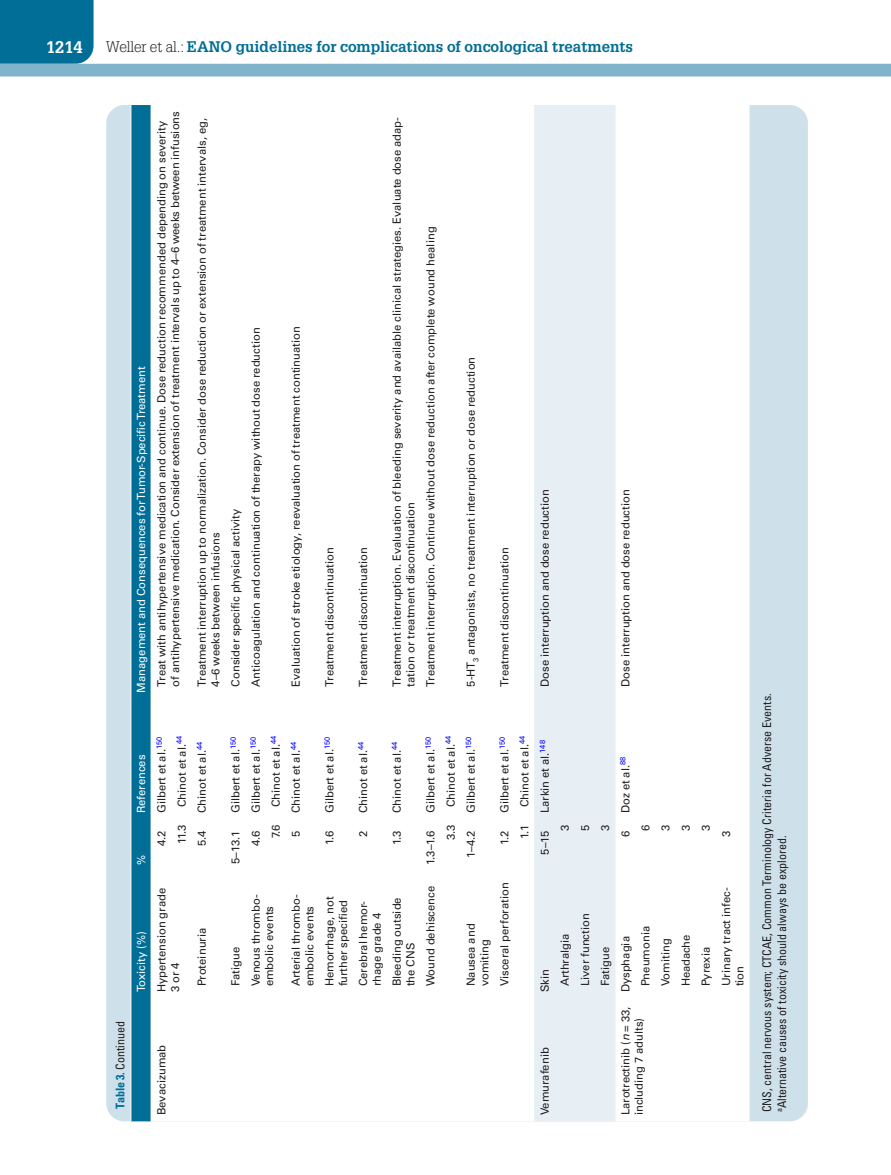
<style>
.page{position:relative;width:891px;height:1175px;background:#fff}
.page>*{position:absolute;margin:0;border:0;box-sizing:border-box;transform-origin:0 0}
.t1{font:700 16.5px "Glypha LT Std";color:#fff}
.t2{font:700 15px "Glypha LT Std";color:#006e96}
.t3{font:condensed 12px "Univers LT Std";color:#231f20}
.t4{font:11.25px/13.5px "Univers LT Std";color:#231f20}
.t5{font:11.25px "Univers LT Std";color:#fff}
.t6{font:condensed 7.95px "Univers LT Std";color:#231f20}
.s1{font-weight:300;color:#231f20}
.s2{font-weight:700;color:#006e96}
.s3{font-style:italic}
</style>
<div class="page">
<div style="left:0;top:0;width:94px;height:64px;background:#006e96"></div>
<div style="left:0;top:64px;width:891px;height:12px;background:#7fb4ca"></div>
<div style="left:106px;top:105px;width:702px;height:1016px;background:#cee0ea;border-radius:18px"></div>
<div style="left:132px;top:105px;width:19px;height:1016px;background:#006e96"></div>
<div style="left:152px;top:105px;width:598px;height:1016px;background:#fff"></div>
<div style="left:535px;top:105px;width:80px;height:1016px;background:#e8eff4"></div>
<hr style="left:131px;top:996px;width:1px;height:125px;background:#fff">
<hr style="left:151px;top:996px;width:1px;height:125px;background:#fff">
<hr style="left:131px;top:869px;width:1px;height:127px;background:#fff">
<hr style="left:151px;top:869px;width:1px;height:127px;background:#fff">
<hr style="left:131px;top:817px;width:1px;height:52px;background:#fff">
<hr style="left:151px;top:817px;width:1px;height:52px;background:#fff">
<hr style="left:131px;top:697px;width:1px;height:120px;background:#fff">
<hr style="left:151px;top:697px;width:1px;height:120px;background:#fff">
<hr style="left:131px;top:105px;width:1px;height:592px;background:#fff">
<hr style="left:151px;top:105px;width:1px;height:592px;background:#fff">
<h1 class="t1" style="left:46px;top:37px;width:38px">1214</h1>
<h2 class="t2" style="left:106px;top:37px;width:528px"><span class="s1">Weller et al.:</span> EANO guidelines for complications of oncological treatments</h2>
<p class="t5" style="left:134px;top:692px;width:328px;rotate:-90deg">Management and Consequences for Tumor-Specific Treatment</p>
<p class="t4" style="left:155px;top:686px;width:577px;rotate:-90deg">Treat with antihypertensive medication and continue. Dose reduction recommended depending on severity of antihypertensive medication. Consider extension of treatment intervals up to 4–6 weeks between infusions</p>
<p class="t4" style="left:195px;top:686px;width:570px;rotate:-90deg">Treatment interruption up to normalization. Consider dose reduction or extension of treatment intervals, eg,<br>4–6 weeks between infusions</p>
<p class="t4" style="left:229px;top:686px;width:179px;rotate:-90deg">Consider specific physical activity</p>
<p class="t4" style="left:249px;top:686px;width:361px;rotate:-90deg">Anticoagulation and continuation of therapy without dose reduction</p>
<p class="t4" style="left:289px;top:686px;width:362px;rotate:-90deg">Evaluation of stroke etiology, reevaluation of treatment continuation</p>
<p class="t4" style="left:323px;top:686px;width:141px;rotate:-90deg">Treatment discontinuation</p>
<p class="t4" style="left:357px;top:686px;width:141px;rotate:-90deg">Treatment discontinuation</p>
<p class="t4" style="left:390px;top:686px;width:571px;rotate:-90deg">Treatment interruption. Evaluation of bleeding severity and available clinical strategies. Evaluate dose adap&shy;tation or treatment discontinuation</p>
<p class="t4" style="left:424px;top:686px;width:461px;rotate:-90deg">Treatment interruption. Continue without dose reduction after complete wound healing</p>
<p class="t4" style="left:464px;top:686px;width:331px;rotate:-90deg">5-HT<sub>3</sub> antagonists, no treatment interruption or dose reduction</p>
<p class="t4" style="left:498px;top:686px;width:141px;rotate:-90deg">Treatment discontinuation</p>
<p class="t4" style="left:538px;top:686px;width:199px;rotate:-90deg">Dose interruption and dose reduction</p>
<p class="t4" style="left:619px;top:686px;width:199px;rotate:-90deg">Dose interruption and dose reduction</p>
<p class="t5" style="left:134px;top:813px;width:60px;rotate:-90deg">References</p>
<p class="t5" style="left:134px;top:865px;width:12px;rotate:-90deg">%</p>
<p class="t4" style="left:155px;top:813px;width:78px;rotate:-90deg">Gilbert et al.<sup>150</sup></p>
<p class="t4" style="left:155px;top:846px;width:17px;rotate:-90deg">4.2</p>
<p class="t4" style="left:175px;top:807px;width:73px;rotate:-90deg">Chinot et al.<sup>44</sup></p>
<p class="t4" style="left:175px;top:843px;width:21px;rotate:-90deg">11.3</p>
<p class="t5" style="left:134px;top:992px;width:62px;rotate:-90deg">Toxicity (%)</p>
<p class="t4" style="left:155px;top:992px;width:106px;rotate:-90deg">Hypertension grade<br>3 or 4</p>
<p class="t4" style="left:195px;top:813px;width:73px;rotate:-90deg">Chinot et al.<sup>44</sup></p>
<p class="t4" style="left:195px;top:846px;width:17px;rotate:-90deg">5.4</p>
<p class="t4" style="left:195px;top:986px;width:60px;rotate:-90deg">Proteinuria</p>
<p class="t3" style="left:113px;top:1108px;width:89px;rotate:-90deg"><span class="s2">Table 3.</span> Continued</p>
<p class="t4" style="left:155px;top:1115px;width:72px;rotate:-90deg">Bevacizumab</p>
<p class="t4" style="left:229px;top:813px;width:78px;rotate:-90deg">Gilbert et al.<sup>150</sup></p>
<p class="t4" style="left:229px;top:864px;width:35px;rotate:-90deg">5–13.1</p>
<p class="t4" style="left:249px;top:813px;width:78px;rotate:-90deg">Gilbert et al.<sup>150</sup></p>
<p class="t4" style="left:249px;top:846px;width:17px;rotate:-90deg">4.6</p>
<p class="t4" style="left:269px;top:807px;width:73px;rotate:-90deg">Chinot et al.<sup>44</sup></p>
<p class="t4" style="left:269px;top:837px;width:15px;rotate:-90deg">7.6</p>
<p class="t4" style="left:229px;top:986px;width:41px;rotate:-90deg">Fatigue</p>
<p class="t4" style="left:249px;top:986px;width:93px;rotate:-90deg">Venous thrombo&shy;embolic events</p>
<p class="t4" style="left:289px;top:813px;width:73px;rotate:-90deg">Chinot et al.<sup>44</sup></p>
<p class="t4" style="left:289px;top:836px;width:8px;rotate:-90deg">5</p>
<p class="t4" style="left:289px;top:986px;width:93px;rotate:-90deg">Arterial thrombo&shy;embolic events</p>
<p class="t4" style="left:323px;top:813px;width:78px;rotate:-90deg">Gilbert et al.<sup>150</sup></p>
<p class="t4" style="left:323px;top:844px;width:16px;rotate:-90deg">1.6</p>
<p class="t4" style="left:357px;top:813px;width:73px;rotate:-90deg">Chinot et al.<sup>44</sup></p>
<p class="t4" style="left:357px;top:836px;width:8px;rotate:-90deg">2</p>
<p class="t4" style="left:390px;top:813px;width:73px;rotate:-90deg">Chinot et al.<sup>44</sup></p>
<p class="t4" style="left:390px;top:844px;width:16px;rotate:-90deg">1.3</p>
<p class="t4" style="left:323px;top:986px;width:92px;rotate:-90deg">Hemorrhage, not further specified</p>
<p class="t4" style="left:357px;top:986px;width:87px;rotate:-90deg">Cerebral hemor&shy;rhage grade 4</p>
<p class="t4" style="left:390px;top:986px;width:91px;rotate:-90deg">Bleeding outside the CNS</p>
<p class="t4" style="left:424px;top:813px;width:78px;rotate:-90deg">Gilbert et al.<sup>150</sup></p>
<p class="t4" style="left:424px;top:865px;width:36px;rotate:-90deg">1.3–1.6</p>
<p class="t4" style="left:424px;top:986px;width:102px;rotate:-90deg">Wound dehiscence</p>
<p class="t4" style="left:444px;top:807px;width:73px;rotate:-90deg">Chinot et al.<sup>44</sup></p>
<p class="t4" style="left:444px;top:840px;width:17px;rotate:-90deg">3.3</p>
<p class="t4" style="left:464px;top:813px;width:78px;rotate:-90deg">Gilbert et al.<sup>150</sup></p>
<p class="t4" style="left:464px;top:857px;width:29px;rotate:-90deg">1–4.2</p>
<p class="t4" style="left:498px;top:813px;width:78px;rotate:-90deg">Gilbert et al.<sup>150</sup></p>
<p class="t4" style="left:498px;top:844px;width:16px;rotate:-90deg">1.2</p>
<p class="t4" style="left:518px;top:807px;width:73px;rotate:-90deg">Chinot et al.<sup>44</sup></p>
<p class="t4" style="left:518px;top:838px;width:16px;rotate:-90deg">1.1</p>
<p class="t4" style="left:464px;top:986px;width:64px;rotate:-90deg">Nausea and vomiting</p>
<p class="t4" style="left:498px;top:986px;width:106px;rotate:-90deg">Visceral perforation</p>
<p class="t4" style="left:538px;top:813px;width:74px;rotate:-90deg">Larkin et al.<sup>148</sup></p>
<p class="t4" style="left:538px;top:854px;width:26px;rotate:-90deg">5–15</p>
<p class="t4" style="left:538px;top:992px;width:25px;rotate:-90deg">Skin</p>
<p class="t4" style="left:558px;top:830px;width:8px;rotate:-90deg">3</p>
<p class="t4" style="left:578px;top:830px;width:8px;rotate:-90deg">5</p>
<p class="t4" style="left:558px;top:986px;width:54px;rotate:-90deg">Arthralgia</p>
<p class="t4" style="left:578px;top:986px;width:75px;rotate:-90deg">Liver function</p>
<p class="t4" style="left:538px;top:1115px;width:69px;rotate:-90deg">Vemurafenib</p>
<p class="t4" style="left:599px;top:830px;width:8px;rotate:-90deg">3</p>
<p class="t4" style="left:619px;top:813px;width:58px;rotate:-90deg">Doz et al.<sup>88</sup></p>
<p class="t4" style="left:619px;top:836px;width:8px;rotate:-90deg">6</p>
<p class="t4" style="left:639px;top:830px;width:8px;rotate:-90deg">6</p>
<p class="t4" style="left:599px;top:986px;width:41px;rotate:-90deg">Fatigue</p>
<p class="t4" style="left:619px;top:992px;width:58px;rotate:-90deg">Dysphagia</p>
<p class="t4" style="left:639px;top:986px;width:62px;rotate:-90deg">Pneumonia</p>
<p class="t4" style="left:619px;top:1115px;width:110px;rotate:-90deg">Larotrectinib (<span class="s3">n</span> = 33, including 7 adults)</p>
<p class="t4" style="left:659px;top:830px;width:8px;rotate:-90deg">3</p>
<p class="t4" style="left:679px;top:830px;width:8px;rotate:-90deg">3</p>
<p class="t4" style="left:659px;top:986px;width:49px;rotate:-90deg">Vomiting</p>
<p class="t4" style="left:679px;top:986px;width:53px;rotate:-90deg">Headache</p>
<p class="t4" style="left:699px;top:830px;width:8px;rotate:-90deg">3</p>
<p class="t4" style="left:719px;top:836px;width:8px;rotate:-90deg">3</p>
<p class="t4" style="left:699px;top:986px;width:41px;rotate:-90deg">Pyrexia</p>
<p class="t4" style="left:719px;top:986px;width:100px;rotate:-90deg">Urinary tract infec&shy;tion</p>
<p class="t3" style="left:759px;top:1112px;width:420px;rotate:-90deg">CNS, central nervous system; CTCAE, Common Terminology Criteria for Adverse Events.</p>
<p class="t3" style="left:774px;top:1108px;width:274px;rotate:-90deg">Alternative causes of toxicity should always be explored.</p>
<p class="t6" style="left:774px;top:1112px;width:6px;rotate:-90deg">a</p>
</div>
